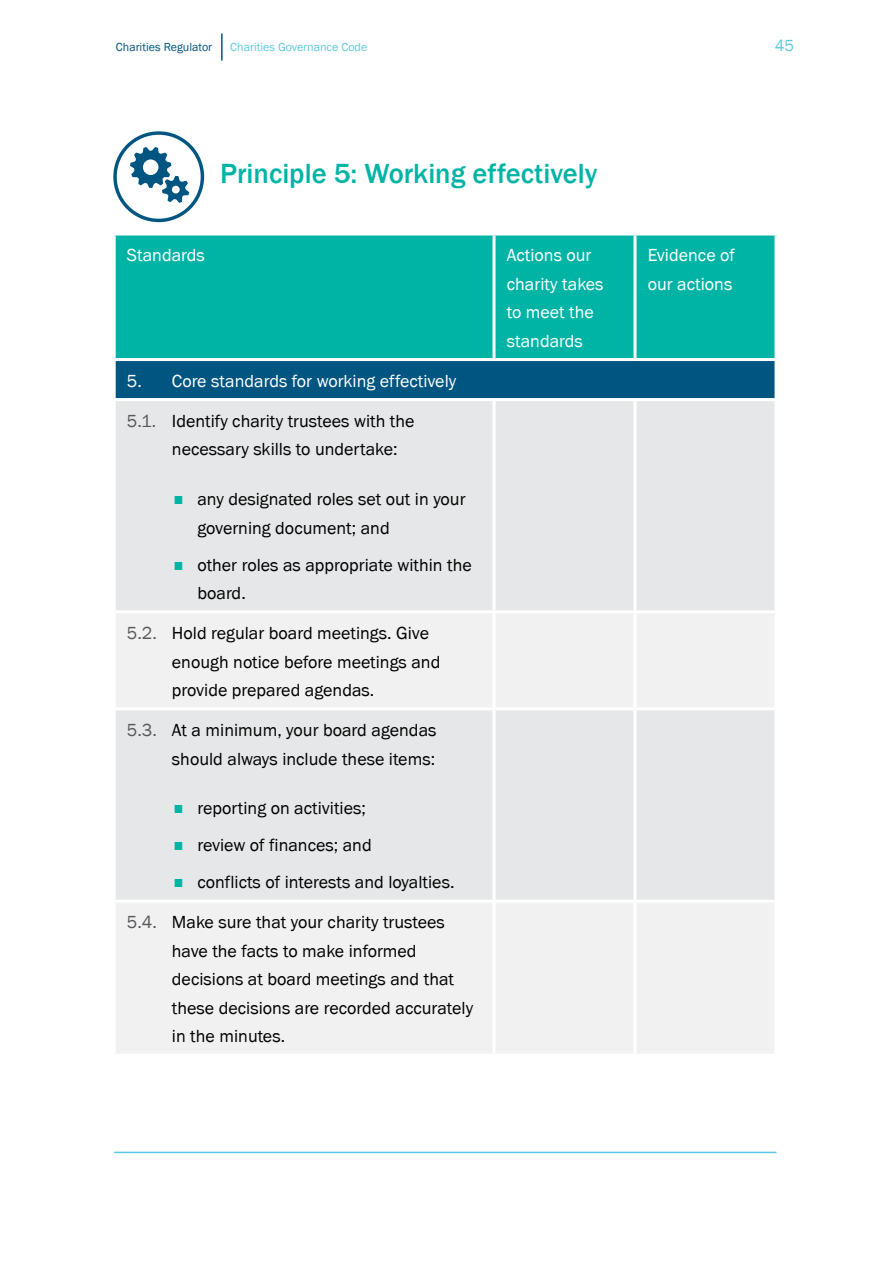
<style>
.page{position:relative;width:893px;height:1263px;background:#fff}
.page>*{position:absolute;margin:0;border:0;box-sizing:border-box;transform-origin:0 0}
.t1{font:500 28.5px "Franklin Gothic";color:#00b4a5}
.t2{font:18px/28.5px "Franklin Got Itc TEE";color:#000}
.t3{font:18px/28.5px "Franklin Got Itc TEE";color:#fff}
.t4{font:16.5px "Franklin Gothic";color:#5bc9e1}
.t5{font:12px "Franklin Gothic";color:#5bc9e1}
.t6{font:12px "Franklin Gothic";color:#005581}
.t7{font:6.75px "Helvetica";color:#00b4a5;scale:1.11 1}
.s1{color:#58595b}
</style>
<div class="page">
<hr style="left:221px;top:33px;width:2px;height:28px;background:#005581">
<hr style="left:114px;top:1152px;width:662px;height:1px;background:#5bc9e1">
<div style="left:114px;top:612px;width:380px;height:97px;background:#f1f1f2"></div>
<div style="left:494px;top:612px;width:141px;height:97px;background:#f1f1f2"></div>
<div style="left:635px;top:612px;width:141px;height:97px;background:#f1f1f2"></div>
<div style="left:114px;top:901px;width:380px;height:154px;background:#f1f1f2"></div>
<div style="left:494px;top:901px;width:141px;height:154px;background:#f1f1f2"></div>
<div style="left:635px;top:901px;width:141px;height:154px;background:#f1f1f2"></div>
<hr style="left:113px;top:1054px;width:381px;height:3px;background:#fff">
<hr style="left:494px;top:1054px;width:141px;height:3px;background:#fff">
<hr style="left:635px;top:1054px;width:142px;height:3px;background:#fff">
<div style="left:494px;top:234px;width:141px;height:125px;background:#00b4a5"></div>
<div style="left:114px;top:234px;width:380px;height:125px;background:#00b4a5"></div>
<hr style="left:492px;top:235px;width:3px;height:123px;background:#fff">
<div style="left:635px;top:234px;width:141px;height:125px;background:#00b4a5"></div>
<hr style="left:633px;top:235px;width:3px;height:123px;background:#fff">
<div style="left:113px;top:131px;width:91px;height:91px;border:3px solid #005581;border-radius:50%"></div>
<svg style="left:130px;top:147px;width:59px;height:56px"></svg>
<div style="left:114px;top:359px;width:662px;height:40px;background:#005581"></div>
<div style="left:114px;top:399px;width:380px;height:213px;background:#e6e7e8"></div>
<div style="left:494px;top:399px;width:141px;height:213px;background:#e6e7e8"></div>
<div style="left:635px;top:399px;width:141px;height:213px;background:#e6e7e8"></div>
<div style="left:114px;top:709px;width:380px;height:192px;background:#e6e7e8"></div>
<div style="left:494px;top:709px;width:141px;height:192px;background:#e6e7e8"></div>
<div style="left:635px;top:709px;width:141px;height:192px;background:#e6e7e8"></div>
<hr style="left:113px;top:361px;width:3px;height:37px;background:#fff">
<hr style="left:774px;top:361px;width:3px;height:37px;background:#fff">
<hr style="left:113px;top:398px;width:381px;height:3px;background:#fff">
<hr style="left:113px;top:401px;width:3px;height:209px;background:#fff">
<hr style="left:494px;top:398px;width:141px;height:3px;background:#fff">
<hr style="left:492px;top:401px;width:3px;height:209px;background:#fff">
<hr style="left:635px;top:398px;width:142px;height:3px;background:#fff">
<hr style="left:633px;top:401px;width:3px;height:209px;background:#fff">
<hr style="left:774px;top:401px;width:3px;height:209px;background:#fff">
<hr style="left:113px;top:610px;width:381px;height:3px;background:#fff">
<hr style="left:113px;top:613px;width:3px;height:94px;background:#fff">
<hr style="left:494px;top:610px;width:141px;height:3px;background:#fff">
<hr style="left:492px;top:613px;width:3px;height:94px;background:#fff">
<hr style="left:635px;top:610px;width:142px;height:3px;background:#fff">
<hr style="left:633px;top:613px;width:3px;height:94px;background:#fff">
<hr style="left:774px;top:613px;width:3px;height:94px;background:#fff">
<hr style="left:113px;top:707px;width:381px;height:3px;background:#fff">
<hr style="left:113px;top:710px;width:3px;height:190px;background:#fff">
<hr style="left:494px;top:707px;width:141px;height:3px;background:#fff">
<hr style="left:492px;top:710px;width:3px;height:190px;background:#fff">
<hr style="left:635px;top:707px;width:142px;height:3px;background:#fff">
<hr style="left:633px;top:710px;width:3px;height:190px;background:#fff">
<hr style="left:774px;top:710px;width:3px;height:190px;background:#fff">
<hr style="left:113px;top:900px;width:381px;height:3px;background:#fff">
<hr style="left:113px;top:903px;width:3px;height:151px;background:#fff">
<hr style="left:494px;top:900px;width:141px;height:3px;background:#fff">
<hr style="left:492px;top:903px;width:3px;height:151px;background:#fff">
<hr style="left:635px;top:900px;width:142px;height:3px;background:#fff">
<hr style="left:633px;top:903px;width:3px;height:151px;background:#fff">
<hr style="left:774px;top:903px;width:3px;height:151px;background:#fff">
<hr style="left:113px;top:232px;width:381px;height:3px;background:#fff">
<hr style="left:113px;top:235px;width:3px;height:123px;background:#fff">
<hr style="left:494px;top:232px;width:141px;height:3px;background:#fff">
<hr style="left:635px;top:232px;width:142px;height:3px;background:#fff">
<hr style="left:774px;top:235px;width:3px;height:123px;background:#fff">
<hr style="left:113px;top:358px;width:381px;height:3px;background:#fff">
<hr style="left:494px;top:358px;width:141px;height:3px;background:#fff">
<hr style="left:635px;top:358px;width:142px;height:3px;background:#fff">
<p class="t6" style="left:116px;top:39px;width:98px">Charities Regulator</p>
<p class="t5" style="left:230px;top:39px;width:139px">Charities Governance Code</p>
<p class="t4" style="left:775px;top:35px;width:21px">45</p>
<p class="t1" style="left:220px;top:155px;width:379px">Principle 5: Working effectively</p>
<p class="t3" style="left:127px;top:241px;width:80px">Standards</p>
<p class="t3" style="left:507px;top:241px;width:98px">Actions our charity takes to meet the standards</p>
<p class="t3" style="left:648px;top:241px;width:89px">Evidence of our actions</p>
<p class="t3" style="left:127px;top:367px;width:331px">5. Core standards for working effectively</p>
<p class="t2" style="left:172px;top:407px;width:244px;text-indent:-45px"><span class="s1">5.1.</span> Identify charity trustees with the necessary skills to undertake:</p>
<p class="t7" style="left:175px;top:494px;width:8px">█</p>
<p class="t2" style="left:197px;top:485px;width:270px">any designated roles set out in your governing document; and</p>
<p class="t7" style="left:175px;top:560px;width:8px">█</p>
<p class="t2" style="left:197px;top:551px;width:276px">other roles as appropriate within the board.</p>
<p class="t2" style="left:172px;top:619px;width:270px;text-indent:-45px"><span class="s1">5.2.</span> Hold regular board meetings. Give enough notice before meetings and provide prepared agendas.</p>
<p class="t2" style="left:127px;top:716px;width:311px;text-align:right"><span class="s1">5.3.</span> At a minimum, your board agendas should always include these items:</p>
<p class="t7" style="left:175px;top:804px;width:8px">█</p>
<p class="t2" style="left:197px;top:794px;width:170px">reporting on activities;</p>
<p class="t7" style="left:175px;top:841px;width:8px">█</p>
<p class="t2" style="left:197px;top:831px;width:176px">review of finances; and</p>
<p class="t7" style="left:175px;top:878px;width:8px">█</p>
<p class="t2" style="left:197px;top:868px;width:259px">conflicts of interests and loyalties.</p>
<p class="t2" style="left:172px;top:908px;width:303px;text-indent:-45px"><span class="s1">5.4.</span> Make sure that your charity trustees have the facts to make informed decisions at board meetings and that these decisions are recorded accurately in the minutes.</p>
</div>
